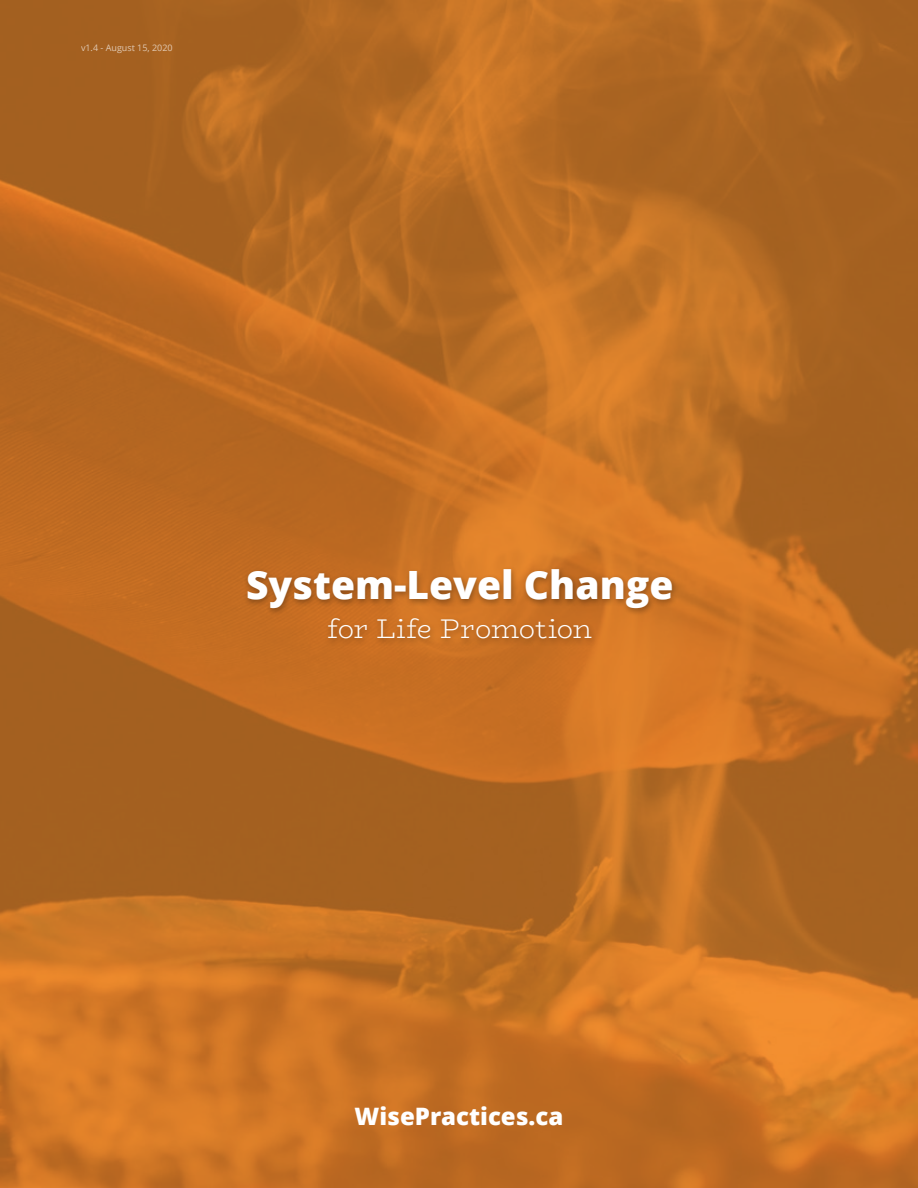
<style>
.page{position:relative;width:918px;height:1188px;background:#fff}
.page>*{position:absolute;margin:0;border:0;box-sizing:border-box;transform-origin:0 0}
.t1{font:800 39px "Open Sans";color:#fff}
.t2{font:300 27px "Bio Rhyme";letter-spacing:-.01em;color:#fff}
.t3{font:800 24px "Open Sans";color:#fff}
.t4{font:9px "Open Sans";color:#fff}
</style>
<div class="page">
<img style="left:0;top:0;width:918px;height:1188px">
<div style="left:243px;top:566px;width:437px;height:51px;background:#000;opacity:.33"></div>
<div style="left:324px;top:615px;width:274px;height:32px;background:#000;opacity:.33"></div>
<p class="t4" style="left:81px;top:42px;width:93px">v1.4 - August 15, 2020</p>
<p class="t1" style="left:246px;top:555px;width:429px">System-Level Change</p>
<p class="t2" style="left:327px;top:608px;width:266px">for Life Promotion</p>
<p class="t3" style="left:355px;top:1098px;width:210px">WisePractices.ca</p>
</div>
